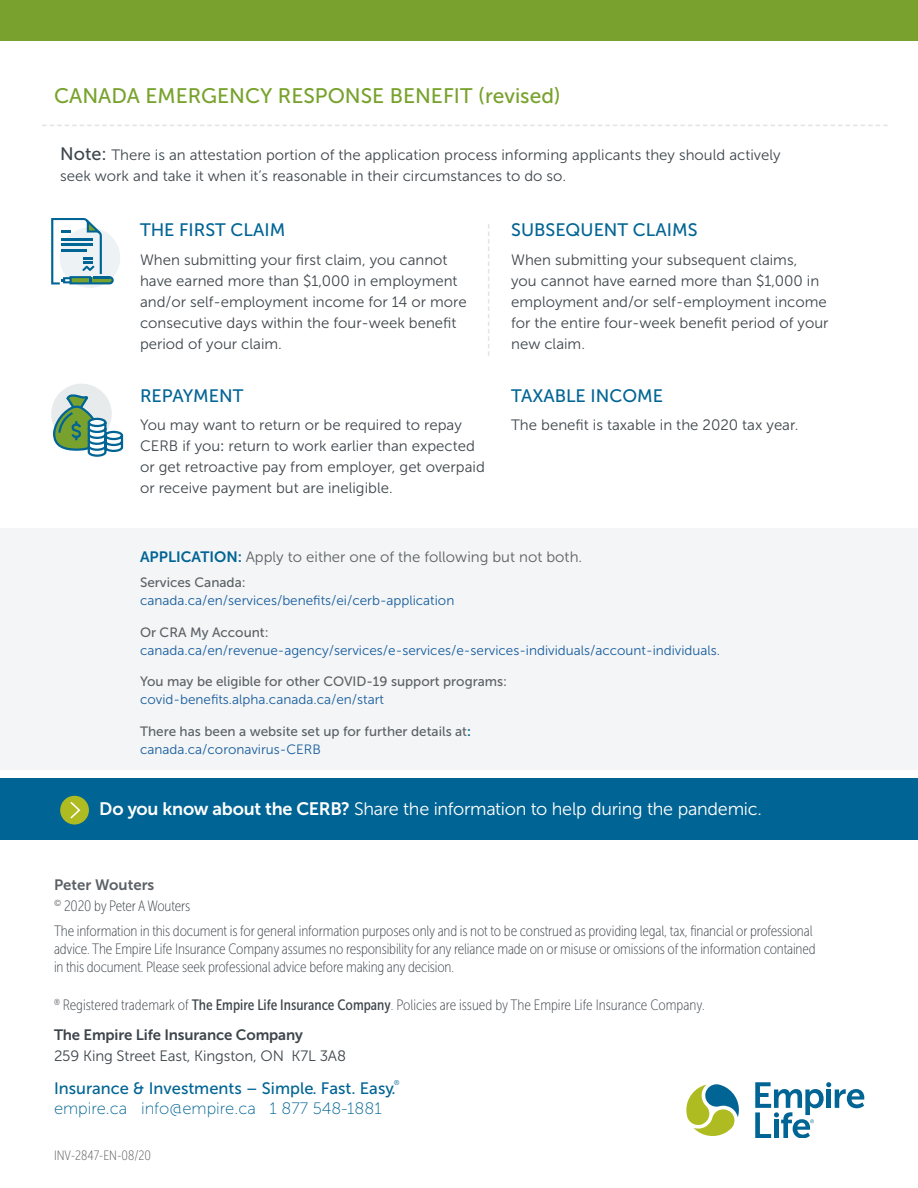
<style>
.page{position:relative;width:918px;height:1188px;background:#fff}
.page>*{position:absolute;margin:0;border:0;box-sizing:border-box;transform-origin:0 0}
.t1{font:21px "Museo Sans 500";color:#78a22d}
.t2{font:18px "Museo Sans 300";letter-spacing:-.015em;color:#fff}
.t3{font:18px "Museo Sans 500";color:#006494}
.t4{font:16.5px "Museo Sans 500";color:#006494}
.t5{font:16.5px "Museo Sans 100";color:#006494}
.t6{font:15px/21px "Museo Sans 300";color:#3e464c}
.t7{font:15px/18px "Museo Sans Cond 100";letter-spacing:-.01em;color:#3e464c}
.t8{font:15px "Museo Sans 300";color:#5b6166}
.t9{font:13.5px/18px "Museo Sans 300";color:#175d9e}
.t10{font:13.5px/18px "Museo Sans 500";color:#5b6166}
.t11{font:13.5px "Museo Sans Cond 100";color:#57585a}
.t12{font:7.05px "Museo Sans 300";color:#006494}
.s1{font-family:"Museo Sans 500";font-size:18px}
.s2{font-family:"Museo Sans 500"}
.s3{font-family:"Museo Sans 700";color:#006494}
.s4{font-family:"Museo Sans 500";color:#5b6166}
.s5{font-family:"Museo Sans 300";color:#175d9e}
.s6{font-family:"Museo Sans 700"}
.s7{font-family:"Museo Sans 700";color:#5b6166}
.s8{font-family:"Museo Sans Cond 500"}
</style>
<div class="page">
<div style="left:0;top:0;width:918px;height:40px;background:#78a22d"></div>
<svg style="left:42px;top:125px;width:846px;height:1px"></svg>
<svg style="left:488px;top:224px;width:1px;height:132px"></svg>
<div style="left:60px;top:227px;width:60px;height:61px;background:#edf2f5;border-radius:50%"></div>
<svg style="left:51px;top:218px;width:63px;height:66px"></svg>
<div style="left:51px;top:384px;width:61px;height:60px;background:#e8ebeb;border-radius:50%"></div>
<svg style="left:53px;top:394px;width:71px;height:63px"></svg>
<div style="left:0;top:528px;width:918px;height:241px;background:#f4f5f6"></div>
<div style="left:0;top:778px;width:918px;height:62px;background:#006494"></div>
<div style="left:60px;top:796px;width:29px;height:29px;background:#aebc21;border-radius:50%"></div>
<svg style="left:70px;top:802px;width:10px;height:16px"></svg>
<svg style="left:686px;top:1084px;width:53px;height:52px"></svg>
<svg style="left:755px;top:1082px;width:109px;height:56px"></svg>
<h2 class="t1" style="left:54px;top:84px;width:509px">CANADA EMERGENCY RESPONSE BENEFIT (revised)</h2>
<p class="t6" style="left:60px;top:145px;width:722px"><span class="s1">Note:</span> There is an attestation portion of the application process informing applicants they should actively seek work and take it when it’s reasonable in their circumstances to do so.</p>
<p class="t3" style="left:140px;top:220px;width:147px">THE FIRST CLAIM</p>
<p class="t6" style="left:140px;top:249px;width:328px">When submitting your first claim, you cannot have earned more than $1,000 in employment and/or self-employment income for 14 or more consecutive days within the four-week benefit period of your claim.</p>
<p class="t3" style="left:140px;top:386px;width:105px">REPAYMENT</p>
<p class="t6" style="left:140px;top:415px;width:346px">You may want to return or be required to repay CERB if you<span class="s2">:</span> return to work earlier than expected or get retroactive pay from employer, get overpaid or receive payment but are ineligible.</p>
<p class="t3" style="left:511px;top:220px;width:188px">SUBSEQUENT CLAIMS</p>
<p class="t6" style="left:511px;top:249px;width:319px">When submitting your subsequent claims,<br>you cannot have earned more than $1,000 in employment and/or self-employment income for the entire four-week benefit period of your new claim.</p>
<p class="t3" style="left:511px;top:386px;width:153px">TAXABLE INCOME</p>
<p class="t6" style="left:511px;top:415px;width:289px">The benefit is taxable in the 2020 tax year.</p>
<p class="t8" style="left:140px;top:549px;width:444px"><span class="s3">APPLICATION:</span> Apply to either one of the following but not both.</p>
<p class="t9" style="left:140px;top:574px;width:316px"><span class="s4">Services Canada: </span>canada.ca/en/services/benefits/ei/cerb-application</p>
<p class="t9" style="left:140px;top:623px;width:582px"><span class="s4">Or CRA My Account: </span>canada.ca/en/revenue-agency/services/e-services/e-services-individuals/account-individuals.</p>
<p class="t10" style="left:140px;top:672px;width:369px">You may be eligible for other COVID-19 support programs: <span class="s5">covid-benefits.alpha.canada.ca/en/start</span></p>
<p class="t10" style="left:140px;top:722px;width:332px">There has been a website set up for further details at<span class="s3">: </span><span class="s5">canada.ca/coronavirus-CERB</span></p>
<p class="t2" style="left:99px;top:799px;width:664px"><span class="s6">Do you know about the CERB?</span> Share the information to help during the pandemic.</p>
<p class="t7" style="left:54px;top:875px;width:138px;line-height:21px"><span class="s7">Peter Wouters<br></span><sup>©</sup> 2020 by Peter A Wouters</p>
<p class="t7" style="left:54px;top:922px;width:763px">The information in this document is for general information purposes only and is not to be construed as providing legal, tax, financial or professional advice. The Empire Life Insurance Company assumes no responsibility for any reliance made on or misuse or omissions of the information contained in this document. Please seek professional advice before making any decision.</p>
<p class="t7" style="left:54px;top:996px;width:652px"><sup>®</sup> Registered trademark of <span class="s8">The Empire Life Insurance Company</span>. Policies are issued by The Empire Life Insurance Company.</p>
<p class="t6" style="left:54px;top:1025px;width:294px"><span class="s6">The Empire Life Insurance Company<br></span>259 King Street East, Kingston, ON K7L 3A8</p>
<p class="t4" style="left:54px;top:1079px;width:343px">Insurance &amp; Investments – Simple. Fast. Easy.</p>
<p class="t12" style="left:394px;top:1079px;width:7px">®</p>
<p class="t5" style="left:54px;top:1099px;width:329px">empire.ca info@empire.ca 1 877 548-1881</p>
<p class="t11" style="left:54px;top:1149px;width:99px">INV-2847-EN-08/20</p>
</div>
